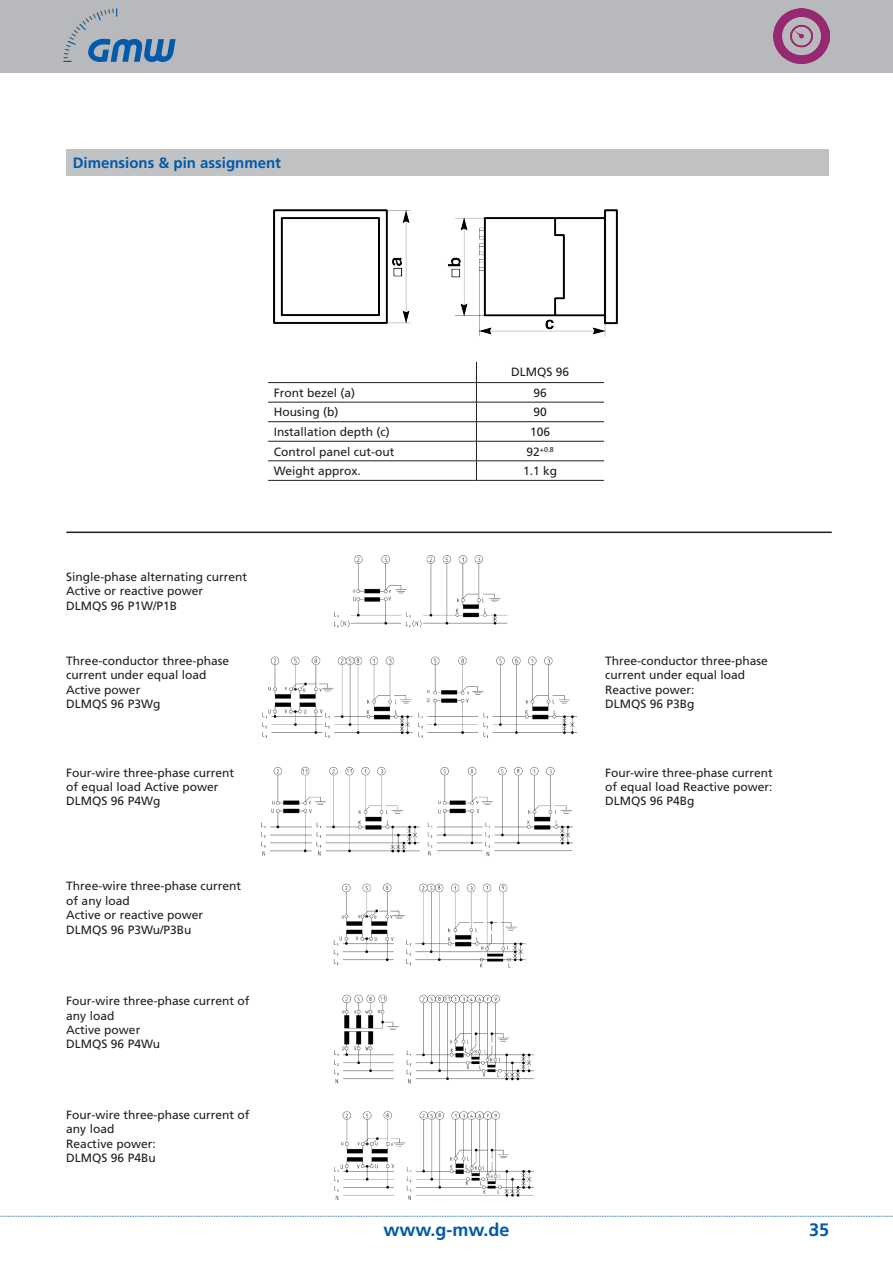
<style>
.page{position:relative;width:893px;height:1263px;background:#fff}
.page>*{position:absolute;margin:0;border:0;box-sizing:border-box;transform-origin:0 0}
.t1{font:700 18px "Frutiger LT Pro";color:#015aaa}
.Frutiger_LT_Pro_Bold{font:700 15px "Frutiger LT Pro";color:#015aaa}
.Frutiger_LT_Pro_Roma{font:12px/14.4px "Frutiger LT Pro";color:#231f20}
.Frutiger_LT_Pro_Roma-2{font:7.05px "Frutiger LT Pro";color:#231f20}
.s1{font-size:12px}
</style>
<div class="page">
<div style="left:0;top:0;width:893px;height:72px;background:#b8b9bc"></div>
<svg style="left:64px;top:9px;width:112px;height:53px"></svg>
<svg style="left:0;top:1216px;width:893px;height:1px"></svg>
<img style="left:774px;top:8px;width:55px;height:55px">
<div style="left:67px;top:149px;width:762px;height:26px;background:#c1c2c4"></div>
<img style="left:262px;top:556px;width:315px;height:643px">
<img style="left:273px;top:209px;width:344px;height:128px">
<svg style="left:476px;top:362px;width:1px;height:118px"></svg>
<hr style="left:268px;top:382px;width:208px;height:1px;background:#231f20">
<hr style="left:476px;top:382px;width:128px;height:1px;background:#231f20">
<hr style="left:268px;top:402px;width:208px;height:1px;background:#231f20">
<hr style="left:476px;top:402px;width:128px;height:1px;background:#231f20">
<hr style="left:268px;top:421px;width:208px;height:1px;background:#231f20">
<hr style="left:476px;top:421px;width:128px;height:1px;background:#231f20">
<hr style="left:268px;top:441px;width:208px;height:1px;background:#231f20">
<hr style="left:476px;top:441px;width:128px;height:1px;background:#231f20">
<hr style="left:268px;top:461px;width:208px;height:1px;background:#231f20">
<hr style="left:476px;top:461px;width:128px;height:1px;background:#231f20">
<hr style="left:268px;top:480px;width:208px;height:1px;background:#231f20">
<hr style="left:476px;top:480px;width:128px;height:1px;background:#231f20">
<hr style="left:66px;top:531px;width:766px;height:2px;background:#231f20">
<p class="Frutiger_LT_Pro_Bold" style="left:73px;top:154px;width:210px">Dimensions &amp; pin assignment</p>
<p class="Frutiger_LT_Pro_Roma" style="left:511px;top:365px;width:60px">DLMQS 96</p>
<p class="Frutiger_LT_Pro_Roma" style="left:274px;top:386px;width:83px">Front bezel (a)</p>
<p class="Frutiger_LT_Pro_Roma" style="left:534px;top:386px;width:15px">96</p>
<p class="Frutiger_LT_Pro_Roma" style="left:274px;top:405px;width:66px">Housing (b)</p>
<p class="Frutiger_LT_Pro_Roma" style="left:534px;top:405px;width:15px">90</p>
<p class="Frutiger_LT_Pro_Roma" style="left:274px;top:425px;width:118px">Installation depth (c)</p>
<p class="Frutiger_LT_Pro_Roma" style="left:530px;top:425px;width:22px">106</p>
<p class="Frutiger_LT_Pro_Roma" style="left:274px;top:444px;width:122px">Control panel cut-out</p>
<p class="Frutiger_LT_Pro_Roma-2" style="left:527px;top:445px;width:29px"><span class="s1">92</span>+0.8</p>
<p class="Frutiger_LT_Pro_Roma" style="left:274px;top:464px;width:88px">Weight approx.</p>
<p class="Frutiger_LT_Pro_Roma" style="left:523px;top:464px;width:36px">1.1 kg</p>
<p class="Frutiger_LT_Pro_Roma" style="left:66px;top:570px;width:182px">Single-phase alternating current</p>
<p class="Frutiger_LT_Pro_Roma" style="left:66px;top:584px;width:138px">Active or reactive power</p>
<p class="Frutiger_LT_Pro_Roma" style="left:66px;top:598px;width:112px">DLMQS 96 P1W/P1B</p>
<p class="Frutiger_LT_Pro_Roma" style="left:66px;top:654px;width:164px">Three-conductor three-phase current under equal load</p>
<p class="Frutiger_LT_Pro_Roma" style="left:66px;top:682px;width:76px">Active power</p>
<p class="Frutiger_LT_Pro_Roma" style="left:66px;top:697px;width:96px">DLMQS 96 P3Wg</p>
<p class="Frutiger_LT_Pro_Roma" style="left:66px;top:765px;width:169px">Four-wire three-phase current of equal load Active power</p>
<p class="Frutiger_LT_Pro_Roma" style="left:66px;top:794px;width:96px">DLMQS 96 P4Wg</p>
<p class="Frutiger_LT_Pro_Roma" style="left:66px;top:879px;width:176px">Three-wire three-phase current of any load</p>
<p class="Frutiger_LT_Pro_Roma" style="left:66px;top:908px;width:138px">Active or reactive power</p>
<p class="Frutiger_LT_Pro_Roma" style="left:66px;top:922px;width:127px">DLMQS 96 P3Wu/P3Bu</p>
<p class="Frutiger_LT_Pro_Roma" style="left:66px;top:994px;width:185px">Four-wire three-phase current of any load</p>
<p class="Frutiger_LT_Pro_Roma" style="left:66px;top:1023px;width:76px">Active power</p>
<p class="Frutiger_LT_Pro_Roma" style="left:66px;top:1037px;width:95px">DLMQS 96 P4Wu</p>
<p class="Frutiger_LT_Pro_Roma" style="left:66px;top:1107px;width:185px">Four-wire three-phase current of any load</p>
<p class="Frutiger_LT_Pro_Roma" style="left:66px;top:1136px;width:91px">Reactive power:</p>
<p class="Frutiger_LT_Pro_Roma" style="left:66px;top:1151px;width:91px">DLMQS 96 P4Bu</p>
<p class="Frutiger_LT_Pro_Roma" style="left:605px;top:654px;width:164px">Three-conductor three-phase current under equal load</p>
<p class="Frutiger_LT_Pro_Roma" style="left:605px;top:682px;width:91px">Reactive power:</p>
<p class="Frutiger_LT_Pro_Roma" style="left:605px;top:697px;width:91px">DLMQS 96 P3Bg</p>
<p class="Frutiger_LT_Pro_Roma" style="left:605px;top:765px;width:169px">Four-wire three-phase current of equal load Reactive power:</p>
<p class="Frutiger_LT_Pro_Roma" style="left:605px;top:794px;width:91px">DLMQS 96 P4Bg</p>
<h1 class="t1" style="left:383px;top:1219px;width:128px">www.g-mw.de</h1>
<h1 class="t1" style="left:809px;top:1219px;width:22px">35</h1>
</div>
